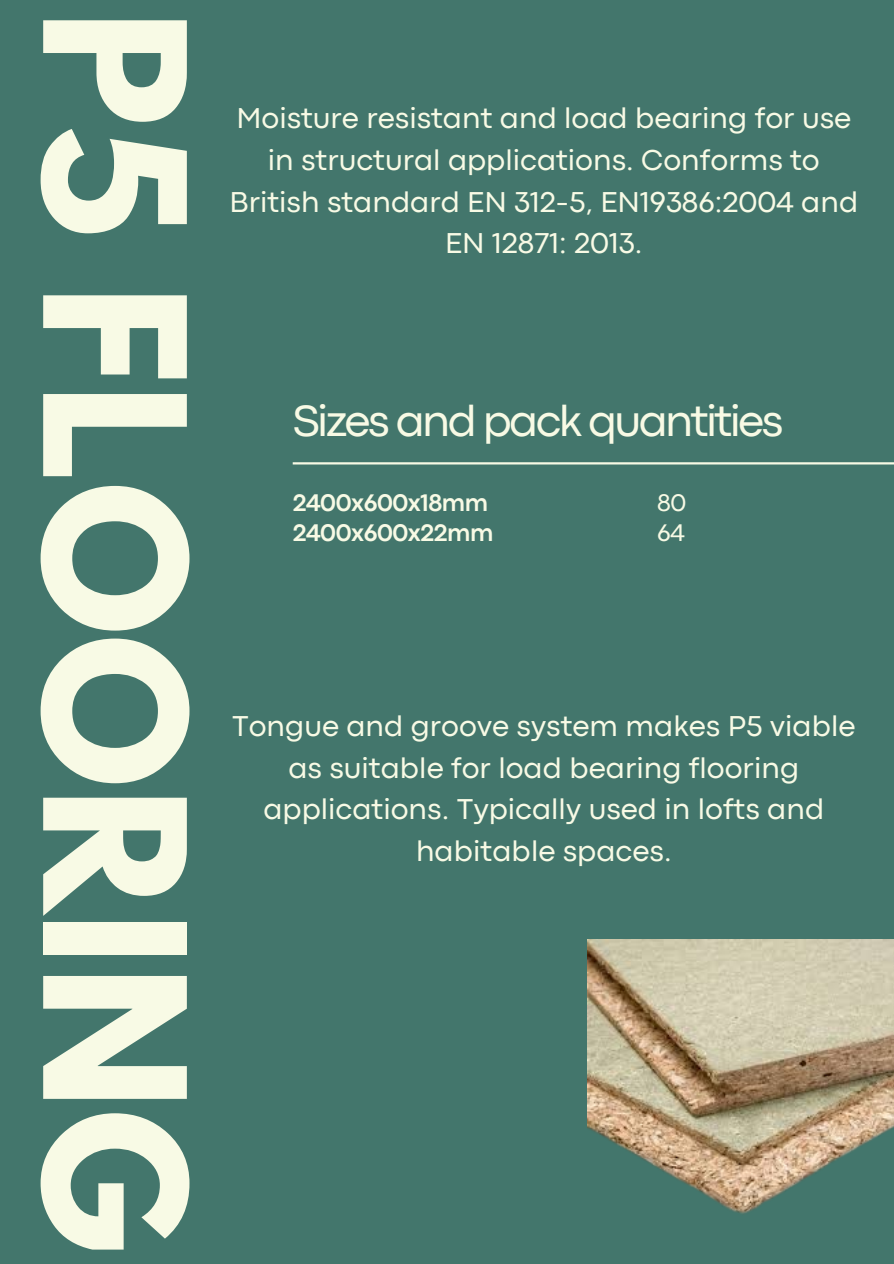
<style>
.page{position:relative;width:894px;height:1264px;background:#fff}
.page>*{position:absolute;margin:0;border:0;box-sizing:border-box;transform-origin:0 0}
.t1{font:700 174px "League Spartan";color:#f8fae5}
.t2{font:45.6px "Codec Pro";letter-spacing:-.06em;color:#f8fae5}
.t3{font:30px/41.7px "Codec Pro";color:#f8fae5;text-align:center}
.t4{font:700 25.05px "Codec Pro";letter-spacing:-.02em;color:#f8fae5}
.t5{font:25.05px "Codec Pro";color:#f8fae5}
</style>
<div class="page">
<div style="left:0;top:0;width:893px;height:1263px;background:#43766c"></div>
<hr style="left:292px;top:462px;width:601px;height:2px;background:#f8fae5">
<img style="left:587px;top:940px;width:306px;height:274px">
<h1 class="t1" style="left:200px;top:10px;width:1245px;rotate:90deg">P5 FLOORING</h1>
<h3 class="t3" style="left:229px;top:100px;width:630px">Moisture resistant and load bearing for use in structural applications. Conforms to British standard EN 312-5, EN19386:2004 and EN 12871: 2013.</h3>
<h2 class="t2" style="left:292px;top:404px;width:492px">Sizes and pack quantities</h2>
<p class="t4" style="left:292px;top:494px;width:197px">2400x600x18mm</p>
<p class="t4" style="left:292px;top:524px;width:202px">2400x600x22mm</p>
<p class="t5" style="left:657px;top:494px;width:31px">80</p>
<p class="t5" style="left:657px;top:524px;width:29px">64</p>
<p class="t3" style="left:232px;top:707px;width:624px">Tongue and groove system makes P5 viable as suitable for load bearing flooring applications. Typically used in lofts and habitable spaces.</p>
</div>
